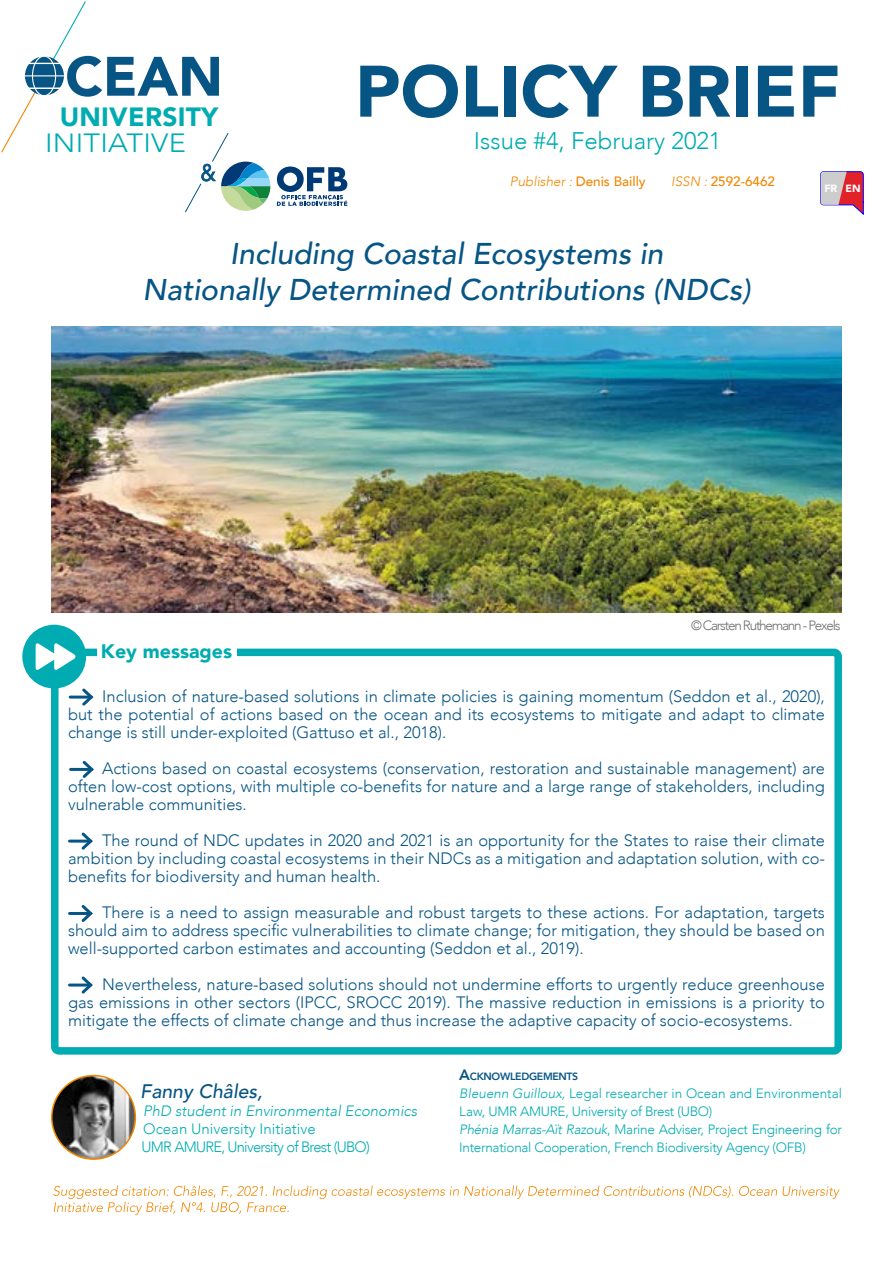
<style>
.page{position:relative;width:893px;height:1263px;background:#fff}
.page>*{position:absolute;margin:0;border:0;box-sizing:border-box;transform-origin:0 0}
.t1{font:900 72px "Avenir";color:#075585}
.t2{font:900 54.9px "Avenir";color:#075585}
.t3{font:italic 500 30px/36px "Avenir";color:#075585;text-align:center}
.t4{font:900 26.4px "Avenir";letter-spacing:.01em;color:#00acb1}
.t5{font:300 26.4px "Avenir";letter-spacing:.01em;color:#00acb1;scale:1.1 1}
.t6{font:300 24px "Avenir";color:#00acb1}
.t7{font:italic 500 19.5px "Avenir";color:#075585}
.t8{font:900 19.5px "Avenir";color:#00acb1}
.t9{font:300 16.5px/18px "Avenir";color:#075585;text-align:justify}
.t10{font:300 15px/18px "Avenir";letter-spacing:-.025em;color:#00acb1}
.t11{font:italic 300 15px "Avenir";color:#00acb1}
.t12{font:300 13.5px/18px "Avenir";letter-spacing:-.02em;color:#00acb1}
.t13{font:500 13.5px "Avenir";color:#f18700}
.t14{font:300 13.5px "Avenir";letter-spacing:-.09em;color:#706f6f}
.t15{font:800 10.5px "Avenir";letter-spacing:-.03em;color:#075585}
.t16{font:900 10.5px "Avenir";color:#fff}
.s1{font-weight:300;font-style:italic}
.s2{font-size:15px}
.s3{font-style:italic}
</style>
<div class="page">
<div style="left:25px;top:56px;width:39px;height:39px;background:#075585;border-radius:50%"></div>
<div style="left:32px;top:56px;width:24px;height:40px;border:1px solid #fff;border-radius:50%"></div>
<svg style="left:28px;top:1px;width:58px;height:76px"></svg>
<svg style="left:1px;top:88px;width:58px;height:65px"></svg>
<hr style="left:25px;top:75px;width:39px;height:1px;background:#fff">
<svg style="left:277px;top:167px;width:70px;height:39px"></svg>
<svg style="left:185px;top:133px;width:85px;height:80px"></svg>
<svg style="left:821px;top:172px;width:42px;height:42px"></svg>
<img style="left:52px;top:1075px;width:83px;height:84px;border-radius:42px">
<div style="left:51px;top:1075px;width:85px;height:85px;border:2px solid #f18700;border-radius:50%"></div>
<img style="left:51px;top:326px;width:791px;height:286px">
<div style="left:51px;top:649px;width:791px;height:405px;border:8px solid #00acb1;border-radius:4px"></div>
<div style="left:97px;top:639px;width:139px;height:20px;background:#fff"></div>
<hr style="left:71px;top:768px;width:21px;height:3px;background:#075585">
<svg style="left:80px;top:760px;width:14px;height:18px"></svg>
<hr style="left:70px;top:840px;width:21px;height:3px;background:#075585">
<svg style="left:79px;top:832px;width:14px;height:18px"></svg>
<hr style="left:70px;top:912px;width:21px;height:3px;background:#075585">
<svg style="left:81px;top:905px;width:12px;height:17px"></svg>
<svg style="left:22px;top:625px;width:74px;height:83px"></svg>
<hr style="left:70px;top:983px;width:21px;height:3px;background:#075585">
<svg style="left:79px;top:976px;width:14px;height:18px"></svg>
<svg style="left:53px;top:1185px;width:787px;height:30px"></svg>
<h2 class="t2" style="left:65px;top:30px;width:159px">CEAN</h2>
<h3 class="t4" style="left:60px;top:94px;width:160px">UNIVERSITY</h3>
<h3 class="t5" style="left:45px;top:127px;width:130px">INITIATIVE</h3>
<h1 class="t1" style="left:355px;top:30px;width:487px">POLICY BRIEF</h1>
<h3 class="t6" style="left:474px;top:127px;width:249px">Issue #4, February 2021</h3>
<p class="t13" style="left:510px;top:170px;width:137px"><span class="s1">Publisher :</span> Denis Bailly</p>
<p class="t13" style="left:671px;top:170px;width:105px"><span class="s1">ISSN :</span> 2592-6462</p>
<p class="t16" style="left:824px;top:179px;width:38px">FR EN</p>
<h3 class="t3" style="left:143px;top:236px;width:609px">Including Coastal Ecosystems in<br>Nationally Determined Contributions (NDCs)</h3>
<p class="t8" style="left:101px;top:635px;width:133px">Key messages</p>
<p class="t14" style="left:691px;top:617px;width:151px">© Carsten Ruthemann - Pexels</p>
<p class="t9" style="left:68px;top:687px;width:758px;text-indent:34px">Inclusion of nature-based solutions in climate policies is gaining momentum (Seddon et al., 2020), but the potential of actions based on the ocean and its ecosystems to mitigate and adapt to climate change is still under-exploited (Gattuso et al., 2018).</p>
<p class="t9" style="left:68px;top:759px;width:758px;text-indent:34px">Actions based on coastal ecosystems (conservation, restoration and sustainable management) are often low-cost options, with multiple co-benefits for nature and a large range of stakeholders, including vulnerable communities.</p>
<p class="t9" style="left:68px;top:831px;width:758px;text-indent:34px">The round of NDC updates in 2020 and 2021 is an opportunity for the States to raise their climate ambition by including coastal ecosystems in their NDCs as a mitigation and adaptation solution, with co&shy;benefits for biodiversity and human health.</p>
<p class="t9" style="left:68px;top:903px;width:758px;text-indent:34px">There is a need to assign measurable and robust targets to these actions. For adaptation, targets should aim to address specific vulnerabilities to climate change; for mitigation, they should be based on well-supported carbon estimates and accounting (Seddon et al., 2019).</p>
<p class="t9" style="left:68px;top:975px;width:758px;text-indent:34px">Nevertheless, nature-based solutions should not undermine efforts to urgently reduce greenhouse gas emissions in other sectors (IPCC, SROCC 2019). The massive reduction in emissions is a priority to mitigate the effects of climate change and thus increase the adaptive capacity of socio-ecosystems.</p>
<p class="t7" style="left:140px;top:1080px;width:124px">Fanny Châles,</p>
<p class="t11" style="left:143px;top:1102px;width:276px">PhD student in Environmental Economics</p>
<p class="t10" style="left:142px;top:1120px;width:230px">Ocean University Initiative<br>UMR AMURE, University of Brest (UBO)</p>
<p class="t15" style="left:459px;top:1068px;width:121px"><span class="s2">A</span>CKNOWLEDGEMENTS</p>
<p class="t12" style="left:459px;top:1084px;width:384px"><span class="s3">Bleuenn Guilloux,</span> Legal researcher in Ocean and Environmental Law, UMR AMURE, University of Brest (UBO)<br><span class="s3">Phénia Marras-Aït Razouk</span>, Marine Adviser, Project Engineering for International Cooperation, French Biodiversity Agency (OFB)</p>
</div>
